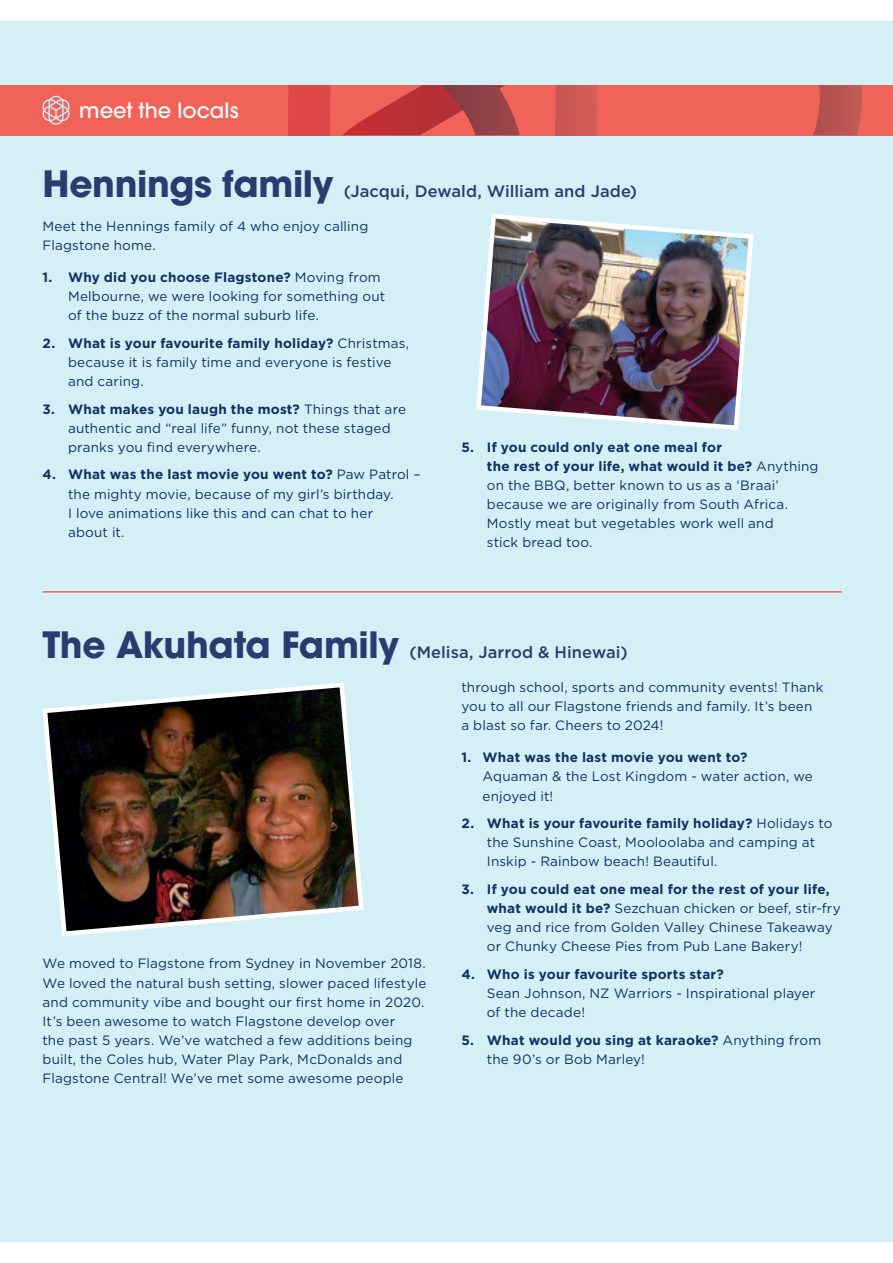
<style>
.page{position:relative;width:893px;height:1263px;background:#fff}
.page>*{position:absolute;margin:0;border:0;box-sizing:border-box;transform-origin:0 0}
.t1{font:500 21px "ITC Avant Garde Pro";color:#fff}
.Text{font:500 16.5px "Gotham";letter-spacing:.005em;color:#283d6d}
.Bullet_Text{font:13.5px/19.2px "Gotham";letter-spacing:.01em;color:#123062}
.Body_Gotham{font:13.5px/19.2px "Gotham";letter-spacing:.01em;color:#123062}
.s1{font-family:"ITC Avant Garde Pro";font-weight:700;font-size:36px}
.s2{font-weight:700}
</style>
<div class="page">
<div style="left:0;top:21px;width:893px;height:1221px;background:#d5eff6"></div>
<div style="left:0;top:85px;width:893px;height:50px;background:#f16359"></div>
<svg style="left:42px;top:96px;width:28px;height:29px"></svg>
<svg style="left:288px;top:85px;width:574px;height:50px"></svg>
<img style="left:476px;top:214px;width:278px;height:216px">
<img style="left:42px;top:682px;width:322px;height:254px">
<hr style="left:43px;top:591px;width:799px;height:2px;background:#f16359">
<p class="t1" style="left:79px;top:97px;width:161px">meet the locals</p>
<p class="Text" style="left:43px;top:180px;width:596px"><span class="s1">Hennings family</span> (Jacqui, Dewald, William and Jade)</p>
<p class="Body_Gotham" style="left:43px;top:216px;width:327px">Meet the Hennings family of 4 who enjoy calling<br>Flagstone home.</p>
<p class="Bullet_Text" style="left:68px;top:267px;width:319px;text-indent:-26px"><span class="s2">1. Why did you choose Flagstone?</span> Moving from<br>Melbourne, we were looking for something out of the buzz of the normal suburb life.</p>
<p class="Bullet_Text" style="left:68px;top:333px;width:343px;text-indent:-26px"><span class="s2">2. What is your favourite family holiday?</span> Christmas, because it is family time and everyone is festive and caring.</p>
<p class="Bullet_Text" style="left:68px;top:399px;width:340px;text-indent:-26px"><span class="s2">3. What makes you laugh the most?</span> Things that are authentic and “real life” funny, not these staged pranks you find everywhere.</p>
<p class="Bullet_Text" style="left:68px;top:465px;width:354px;text-indent:-26px"><span class="s2">4. What was the last movie you went to?</span> Paw Patrol – the mighty movie, because of my girl’s birthday.<br>I love animations like this and can chat to her<br>about it.</p>
<p class="Bullet_Text" style="left:487px;top:437px;width:333px;text-indent:-26px"><span class="s2">5. If you could only eat one meal for<br>the rest of your life, what would it be?</span> Anything on the BBQ, better known to us as a ‘Braai’ because we are originally from South Africa.<br>Mostly meat but vegetables work well and<br>stick bread too.</p>
<p class="Text" style="left:43px;top:641px;width:587px"><span class="s1">The Akuhata Family</span> (Melisa, Jarrod &amp; Hinewai)</p>
<p class="Body_Gotham" style="left:43px;top:954px;width:385px">We moved to Flagstone from Sydney in November 2018.<br>We loved the natural bush setting, slower paced lifestyle and community vibe and bought our first home in 2020.<br>It’s been awesome to watch Flagstone develop over<br>the past 5 years. We’ve watched a few additions being built, the Coles hub, Water Play Park, McDonalds and Flagstone Central! We’ve met some awesome people</p>
<p class="Body_Gotham" style="left:461px;top:677px;width:364px">through school, sports and community events! Thank you to all our Flagstone friends and family. It’s been a blast so far. Cheers to 2024!</p>
<p class="Bullet_Text" style="left:483px;top:748px;width:332px;text-indent:-21px"><span class="s2">1. What was the last movie you went to?<br></span>Aquaman &amp; the Lost Kingdom - water action, we enjoyed it!</p>
<p class="Bullet_Text" style="left:487px;top:813px;width:347px;text-indent:-26px"><span class="s2">2. What is your favourite family holiday?</span> Holidays to the Sunshine Coast, Mooloolaba and camping at<br>Inskip - Rainbow beach! Beautiful.</p>
<p class="Bullet_Text" style="left:487px;top:879px;width:355px;text-indent:-26px"><span class="s2">3. If you could eat one meal for the rest of your life, what would it be?</span> Sezchuan chicken or beef, stir-fry veg and rice from Golden Valley Chinese Takeaway or Chunky Cheese Pies from Pub Lane Bakery!</p>
<p class="Bullet_Text" style="left:487px;top:964px;width:330px;text-indent:-26px"><span class="s2">4. Who is your favourite sports star?<br></span>Sean Johnson, NZ Warriors - Inspirational player of the decade!</p>
<p class="Bullet_Text" style="left:487px;top:1030px;width:336px;text-indent:-26px"><span class="s2">5. What would you sing at karaoke?</span> Anything from the 90’s or Bob Marley!</p>
</div>
